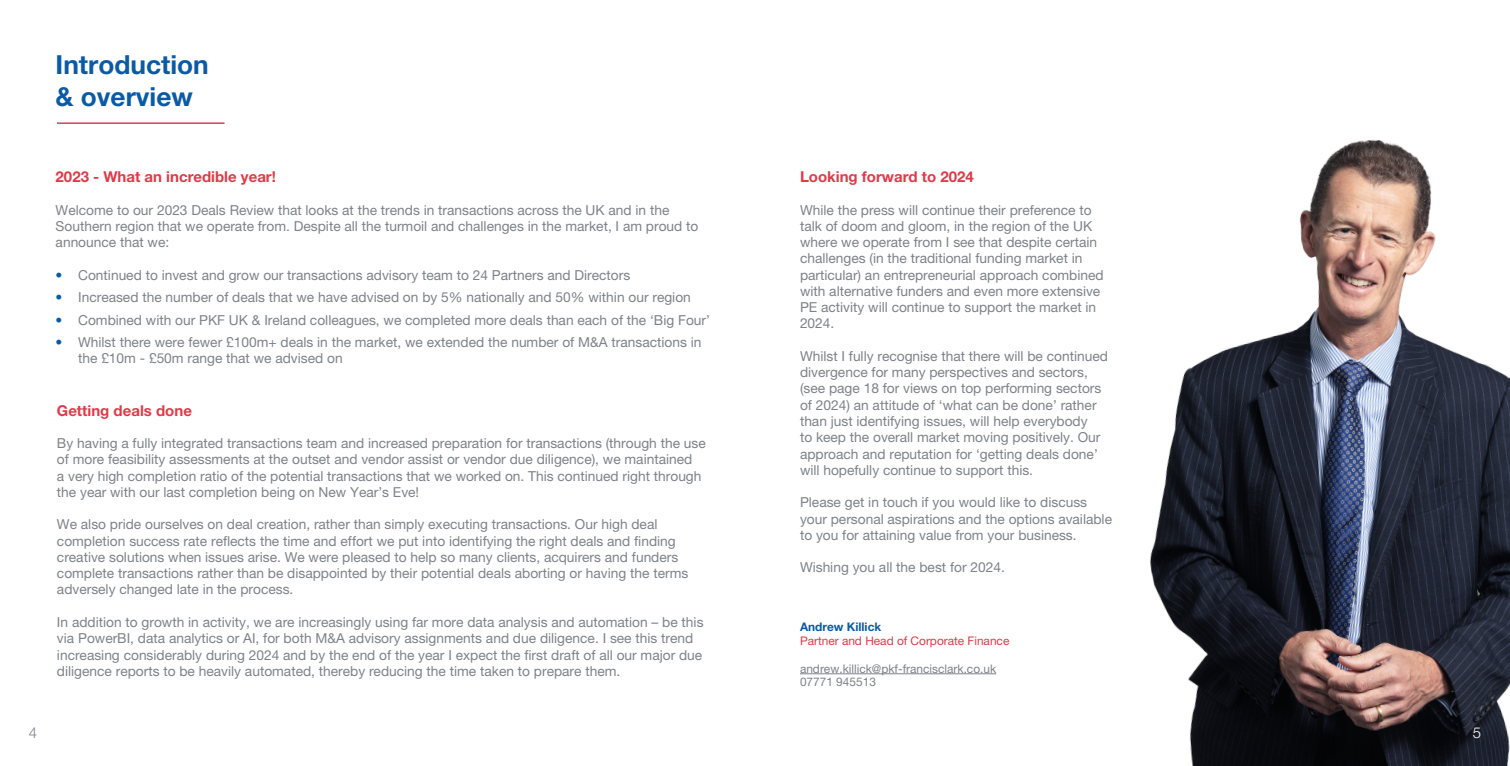
<style>
.page{position:relative;width:1510px;height:766px;background:#fff}
.page>*{position:absolute;margin:0;border:0;box-sizing:border-box;transform-origin:0 0}
.t1{font:700 26.25px/31.5px "Helvetica Neue LT Pro";color:#0a5aa6}
.t2{font:700 15px "Helvetica Neue LT Pro";color:#de3b48}
.t3{font:300 15px "Helvetica Neue LT Pro";color:#7d8289}
.t4{font:300 15px "Helvetica Neue LT Pro";color:#fff}
.t5{font:13.75px/16.2px "Helvetica Neue LT Pro";color:#7d8289}
.t6{font:11.88px "Helvetica Neue LT Pro";color:#7d8289}
.t7{font:11.88px "Helvetica Neue LT Pro";color:#de3b48}
.t8{font:700 11.88px "Helvetica Neue LT Pro";color:#0a5aa6}
.s1{color:#0a5aa6}
</style>
<div class="page">
<hr style="left:57px;top:123px;width:167px;height:1px;background:#cd516c">
<img style="left:1150px;top:140px;width:359px;height:625px">
<hr style="left:800px;top:673px;width:196px;height:1px;background:#7d8289">
<p class="t1" style="left:56px;top:49px;width:155px">Introduction &amp; overview</p>
<p class="t2" style="left:56px;top:167px;width:222px">2023 - What an incredible year!</p>
<p class="t5" style="left:56px;top:201px;width:644px">Welcome to our 2023 Deals Review that looks at the trends in transactions across the UK and in the<br>Southern region that we operate from. Despite all the turmoil and challenges in the market, I am proud to announce that we:</p>
<p class="t5" style="left:56px;top:266px;width:576px"><span class="s1">•</span> Continued to invest and grow our transactions advisory team to 24 Partners and Directors</p>
<p class="t5" style="left:56px;top:289px;width:637px"><span class="s1">•</span> Increased the number of deals that we have advised on by 5% nationally and 50% within our region</p>
<p class="t5" style="left:56px;top:311px;width:656px"><span class="s1">•</span> Combined with our PKF UK &amp; Ireland colleagues, we completed more deals than each of the ‘Big Four’</p>
<p class="t5" style="left:78px;top:334px;width:625px;text-indent:-22px"><span class="s1">•</span> Whilst there were fewer £100m+ deals in the market, we extended the number of M&amp;A transactions in the £10m - £50m range that we advised on</p>
<p class="t2" style="left:57px;top:401px;width:136px">Getting deals done</p>
<p class="t5" style="left:57px;top:435px;width:650px">By having a fully integrated transactions team and increased preparation for transactions (through the use of more feasibility assessments at the outset and vendor assist or vendor due diligence), we maintained<br>a very high completion ratio of the potential transactions that we worked on. This continued right through the year with our last completion being on New Year’s Eve!</p>
<p class="t5" style="left:57px;top:516px;width:633px">We also pride ourselves on deal creation, rather than simply executing transactions. Our high deal completion success rate reflects the time and effort we put into identifying the right deals and finding creative solutions when issues arise. We were pleased to help so many clients, acquirers and funders complete transactions rather than be disappointed by their potential deals aborting or having the terms adversely changed late in the process.</p>
<p class="t5" style="left:57px;top:613px;width:648px">In addition to growth in activity, we are increasingly using far more data analysis and automation – be this via PowerBI, data analytics or AI, for both M&amp;A advisory assignments and due diligence. I see this trend increasing considerably during 2024 and by the end of the year I expect the first draft of all our major due diligence reports to be heavily automated, thereby reducing the time taken to prepare them.</p>
<p class="t3" style="left:29px;top:723px;width:10px">4</p>
<p class="t2" style="left:800px;top:167px;width:175px">Looking forward to 2024</p>
<p class="t5" style="left:800px;top:201px;width:305px">While the press will continue their preference to talk of doom and gloom, in the region of the UK where we operate from I see that despite certain challenges (in the traditional funding market in particular) an entrepreneurial approach combined with alternative funders and even more extensive PE activity will continue to support the market in 2024.</p>
<p class="t5" style="left:800px;top:347px;width:309px">Whilst I fully recognise that there will be continued divergence for many perspectives and sectors, (see page 18 for views on top performing sectors of 2024) an attitude of ‘what can be done’ rather than just identifying issues, will help everybody<br>to keep the overall market moving positively. Our approach and reputation for ‘getting deals done’ will hopefully continue to support this.</p>
<p class="t5" style="left:800px;top:494px;width:313px">Please get in touch if you would like to discuss your personal aspirations and the options available to you for attaining value from your business.</p>
<p class="t5" style="left:800px;top:559px;width:206px">Wishing you all the best for 2024.</p>
<p class="t8" style="left:800px;top:619px;width:83px">Andrew Killick</p>
<p class="t7" style="left:800px;top:633px;width:211px">Partner and Head of Corporate Finance</p>
<p class="t6" style="left:800px;top:661px;width:198px">andrew.killick@pkf-francisclark.co.uk</p>
<p class="t6" style="left:800px;top:674px;width:77px">07771 945513</p>
<p class="t4" style="left:1472px;top:723px;width:10px">5</p>
</div>
